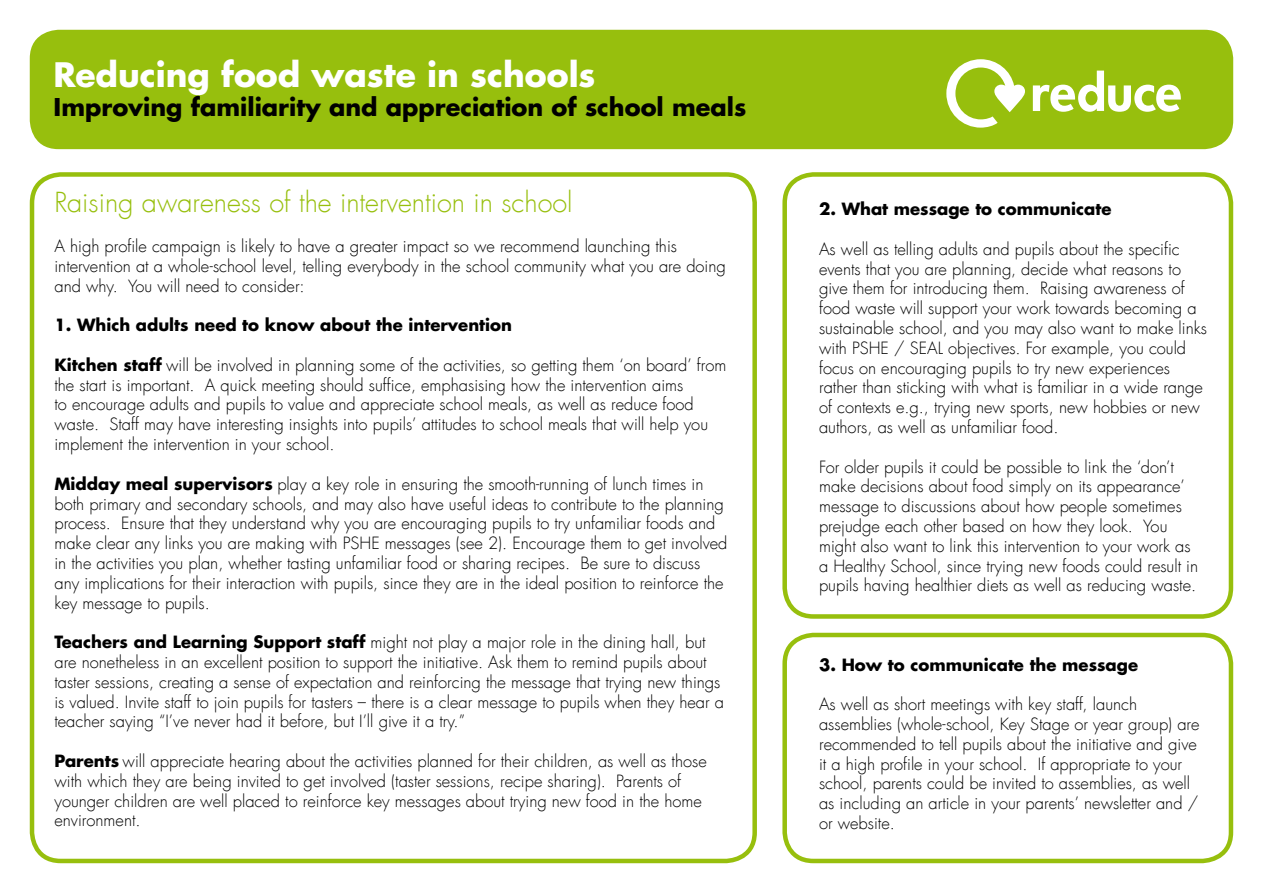
<style>
.page{position:relative;width:1263px;height:893px;background:#fff}
.page>*{position:absolute;margin:0;border:0;box-sizing:border-box;transform-origin:0 0}
.t1{font:700 33px "Futura LT";color:#fff}
.t2{font:300 27px "Futura LT";color:#97bf0d}
.t3{font:700 24px "Futura LT";color:#000}
.t4{font:300 16.5px/19.8px "Futura LT";color:#000}
.t5{font:700 16.5px "Futura LT";color:#000}
.s1{font-weight:700}
</style>
<div class="page">
<div style="left:30px;top:30px;width:1203px;height:119px;background:#97bf0d;border-radius:29px"></div>
<div style="left:30px;top:172px;width:727px;height:691px;border:4px solid #97bf0d;border-radius:29px"></div>
<div style="left:782px;top:172px;width:451px;height:447px;border:4px solid #97bf0d;border-radius:29px"></div>
<div style="left:782px;top:633px;width:451px;height:230px;border:4px solid #97bf0d;border-radius:29px"></div>
<svg style="left:946px;top:59px;width:79px;height:69px"></svg>
<svg style="left:1033px;top:71px;width:148px;height:41px"></svg>
<h1 class="t1" style="left:54px;top:52px;width:543px">Reducing food waste in schools</h1>
<h3 class="t3" style="left:54px;top:91px;width:694px">Improving familiarity and appreciation of school meals</h3>
<h2 class="t2" style="left:54px;top:186px;width:520px">Raising awareness of the intervention in school</h2>
<p class="t4" style="left:54px;top:237px;width:673px">A high profile campaign is likely to have a greater impact so we recommend launching this intervention at a whole-school level, telling everybody in the school community what you are doing and why. You will need to consider:</p>
<p class="t5" style="left:54px;top:314px;width:459px">1. Which adults need to know about the intervention</p>
<p class="t4" style="left:54px;top:355px;width:673px"><span class="s1">Kitchen staff</span> will be involved in planning some of the activities, so getting them ‘on board’ from the start is important. A quick meeting should suffice, emphasising how the intervention aims<br>to encourage adults and pupils to value and appreciate school meals, as well as reduce food waste. Staff may have interesting insights into pupils’ attitudes to school meals that will help you implement the intervention in your school.</p>
<p class="t4" style="left:54px;top:474px;width:674px"><span class="s1">Midday meal supervisors</span> play a key role in ensuring the smooth-running of lunch times in both primary and secondary schools, and may also have useful ideas to contribute to the planning process. Ensure that they understand why you are encouraging pupils to try unfamiliar foods and make clear any links you are making with PSHE messages (see 2). Encourage them to get involved in the activities you plan, whether tasting unfamiliar food or sharing recipes. Be sure to discuss any implications for their interaction with pupils, since they are in the ideal position to reinforce the key message to pupils.</p>
<p class="t4" style="left:54px;top:633px;width:671px"><span class="s1">Teachers and Learning Support staff</span> might not play a major role in the dining hall, but are nonetheless in an excellent position to support the initiative. Ask them to remind pupils about taster sessions, creating a sense of expectation and reinforcing the message that trying new things is valued. Invite staff to join pupils for tasters – there is a clear message to pupils when they hear a teacher saying “I’ve never had it before, but I’ll give it a try.”</p>
<p class="t4" style="left:54px;top:751px;width:654px"><span class="s1">Parents</span> will appreciate hearing about the activities planned for their children, as well as those with which they are being invited to get involved (taster sessions, recipe sharing). Parents of younger children are well placed to reinforce key messages about trying new food in the home environment.</p>
<p class="t5" style="left:819px;top:198px;width:294px">2. What message to communicate</p>
<p class="t4" style="left:819px;top:239px;width:389px">As well as telling adults and pupils about the specific events that you are planning, decide what reasons to give them for introducing them. Raising awareness of food waste will support your work towards becoming a sustainable school, and you may also want to make links with PSHE / SEAL objectives. For example, you could focus on encouraging pupils to try new experiences rather than sticking with what is familiar in a wide range of contexts e.g., trying new sports, new hobbies or new authors, as well as unfamiliar food.</p>
<p class="t4" style="left:819px;top:457px;width:381px">For older pupils it could be possible to link the ‘don’t make decisions about food simply on its appearance’ message to discussions about how people sometimes prejudge each other based on how they look. You might also want to link this intervention to your work as a Healthy School, since trying new foods could result in pupils having healthier diets as well as reducing waste.</p>
<p class="t5" style="left:819px;top:653px;width:320px">3. How to communicate the message</p>
<p class="t4" style="left:819px;top:695px;width:382px">As well as short meetings with key staff, launch assemblies (whole-school, Key Stage or year group) are recommended to tell pupils about the initiative and give it a high profile in your school. If appropriate to your school, parents could be invited to assemblies, as well as including an article in your parents’ newsletter and / or website.</p>
</div>
